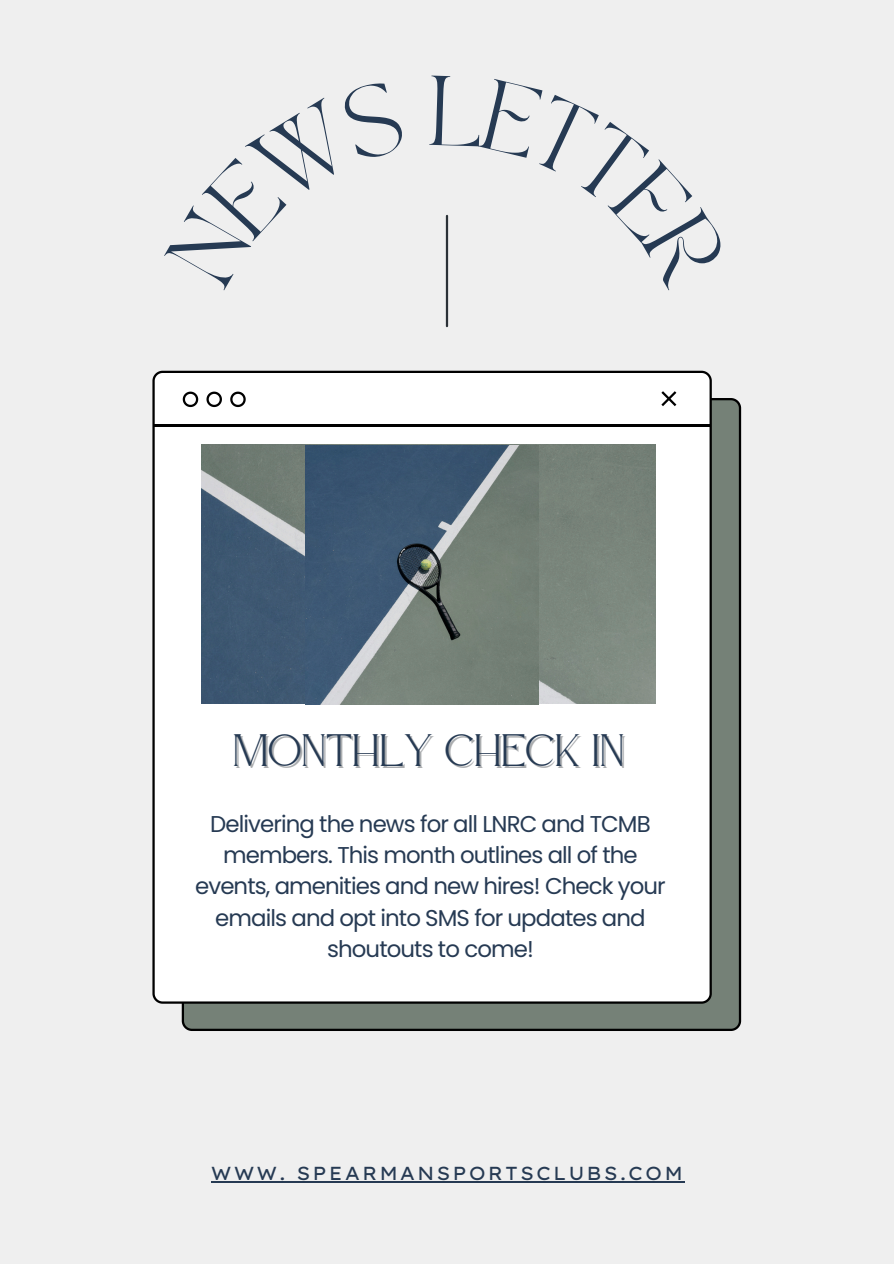
<style>
.page{position:relative;width:894px;height:1264px;background:#fff}
.page>*{position:absolute;margin:0;border:0;box-sizing:border-box;transform-origin:0 0}
.t1{font:45.45px "Atteron";color:#263a53}
.t2{font:22.8px/31.2px "Poppins";letter-spacing:-.04em;color:#263a53;text-align:center}
.t3{font:18.9px "Lexend Exa";letter-spacing:.1em;color:#263a53}
</style>
<div class="page">
<div style="left:0;top:0;width:893px;height:1263px;background:#efefef"></div>
<svg style="left:182px;top:398px;width:559px;height:633px;fill:#758177"></svg>
<div style="left:152px;top:371px;width:559px;height:632px;background:#fff"></div>
<hr style="left:154px;top:424px;width:555px;height:2px;background:#000">
<div style="left:153px;top:372px;width:557px;height:53px;background:#fff"></div>
<hr style="left:445px;top:216px;width:3px;height:110px;background:#2b3137">
<img style="left:202px;top:445px;width:453px;height:258px">
<img style="left:305px;top:445px;width:233px;height:259px">
<hr style="left:211px;top:1181px;width:473px;height:1px;background:#263a53">
<h1 class="t1" style="left:233px;top:723px;width:393px">MONTHLY CHECK IN</h1>
<p class="t2" style="left:195px;top:808px;width:472px">Delivering the news for all LNRC and TCMB members. This month outlines all of the events, amenities and new hires! Check your emails and opt into SMS for updates and shoutouts to come!</p>
<p class="t3" style="left:211px;top:1161px;width:473px">WWW. SPEARMANSPORTSCLUBS.COM</p>
</div>
